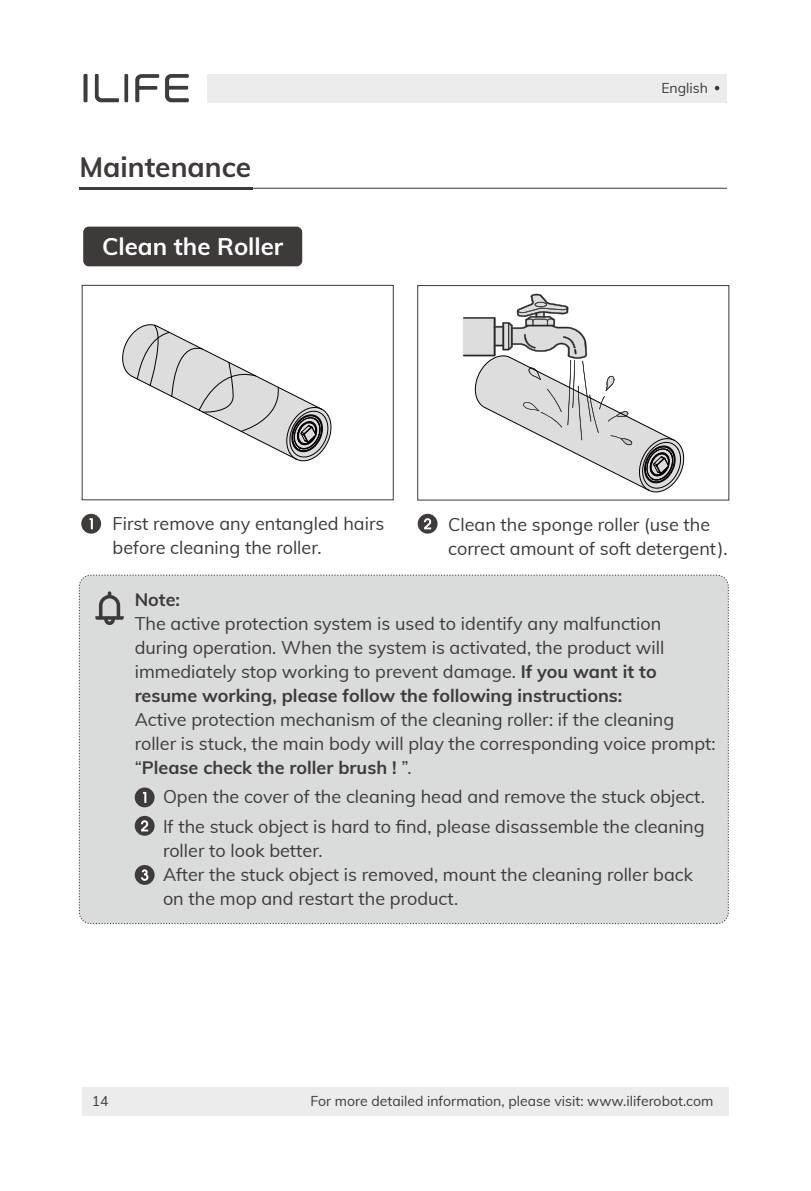
<style>
.page{position:relative;width:811px;height:1191px;background:#fff}
.page>*{position:absolute;margin:0;border:0;box-sizing:border-box;transform-origin:0 0}
.t1{font:700 28px "Muli";color:#3d3a39}
.t2{font:700 24px "Muli";color:#fff}
.t3{font:18px/24px "Muli";color:#3d3a39}
.t4{font:700 18px "Muli";color:#3d3a39}
.t5{font:14px "Muli";color:#3d3a39}
.s1{font-weight:700}
</style>
<div class="page">
<div style="left:79px;top:575px;width:649px;height:348px;background:#dadbdb;border-radius:11px"></div>
<div style="left:82px;top:285px;width:312px;height:215px;border:1px solid #3e3a39"></div>
<svg style="left:122px;top:324px;width:209px;height:138px"></svg>
<div style="left:417px;top:285px;width:312px;height:215px;border:1px solid #3e3a39"></div>
<svg style="left:463px;top:294px;width:221px;height:199px"></svg>
<div style="left:418px;top:514px;width:19px;height:19px;background:#3f3b3a;border-radius:50%"></div>
<svg style="left:424px;top:518px;width:7px;height:11px"></svg>
<div style="left:81px;top:514px;width:20px;height:19px;background:#3f3b3a;border-radius:50%"></div>
<svg style="left:89px;top:518px;width:4px;height:11px"></svg>
<hr style="left:226px;top:188px;width:501px;height:1px;background:#3d3a39">
<hr style="left:79px;top:187px;width:173px;height:2px;background:#3d3a39">
<div style="left:83px;top:227px;width:219px;height:39px;background:#3d3a39;border-radius:6px"></div>
<div style="left:135px;top:816px;width:20px;height:19px;background:#3f3b3a;border-radius:50%"></div>
<svg style="left:141px;top:820px;width:7px;height:11px"></svg>
<div style="left:135px;top:865px;width:20px;height:20px;background:#3f3b3a;border-radius:50%"></div>
<svg style="left:141px;top:869px;width:7px;height:12px"></svg>
<div style="left:135px;top:787px;width:20px;height:20px;background:#3f3b3a;border-radius:50%"></div>
<svg style="left:143px;top:792px;width:3px;height:11px"></svg>
<svg style="left:95px;top:591px;width:29px;height:34px"></svg>
<div style="left:82px;top:1087px;width:646px;height:29px;background:#ebeceb"></div>
<div style="left:207px;top:74px;width:520px;height:28px;background:#ebeceb"></div>
<svg style="left:715px;top:86px;width:4px;height:4px"></svg>
<svg style="left:124px;top:74px;width:4px;height:28px"></svg>
<svg style="left:95px;top:74px;width:24px;height:28px"></svg>
<svg style="left:135px;top:74px;width:24px;height:28px"></svg>
<svg style="left:165px;top:74px;width:24px;height:28px"></svg>
<div style="left:83px;top:74px;width:5px;height:28px;background:#3e3c3b"></div>
<h1 class="t1" style="left:79px;top:147px;width:173px">Maintenance</h1>
<h2 class="t2" style="left:102px;top:229px;width:183px">Clean the Roller</h2>
<p class="t5" style="left:661px;top:78px;width:48px">English</p>
<p class="t3" style="left:113px;top:511px;width:273px">First remove any entangled hairs before cleaning the roller.</p>
<p class="t3" style="left:448px;top:511px;width:281px">Clean the sponge roller (use the correct amount of soft detergent).</p>
<p class="t4" style="left:135px;top:586px;width:47px">Note:</p>
<p class="t3" style="left:135px;top:610px;width:531px">The active protection system is used to identify any malfunction during operation. When the system is activated, the product will immediately stop working to prevent damage. <span class="s1">If you want it to resume working, please follow the following instructions:</span></p>
<p class="t3" style="left:135px;top:706px;width:582px">Active protection mechanism of the cleaning roller: if the cleaning roller is stuck, the main body will play the corresponding voice prompt: “<span class="s1">Please check the roller brush !</span> ”.</p>
<p class="t3" style="left:163px;top:784px;width:543px">Open the cover of the cleaning head and remove the stuck object.</p>
<p class="t3" style="left:163px;top:813px;width:543px">If the stuck object is hard to find, please disassemble the cleaning roller to look better.<br>After the stuck object is removed, mount the cleaning roller back on the mop and restart the product.</p>
<p class="t5" style="left:92px;top:1091px;width:18px">14</p>
<p class="t5" style="left:310px;top:1091px;width:404px">For more detailed information, please visit: www.iliferobot.com</p>
</div>
